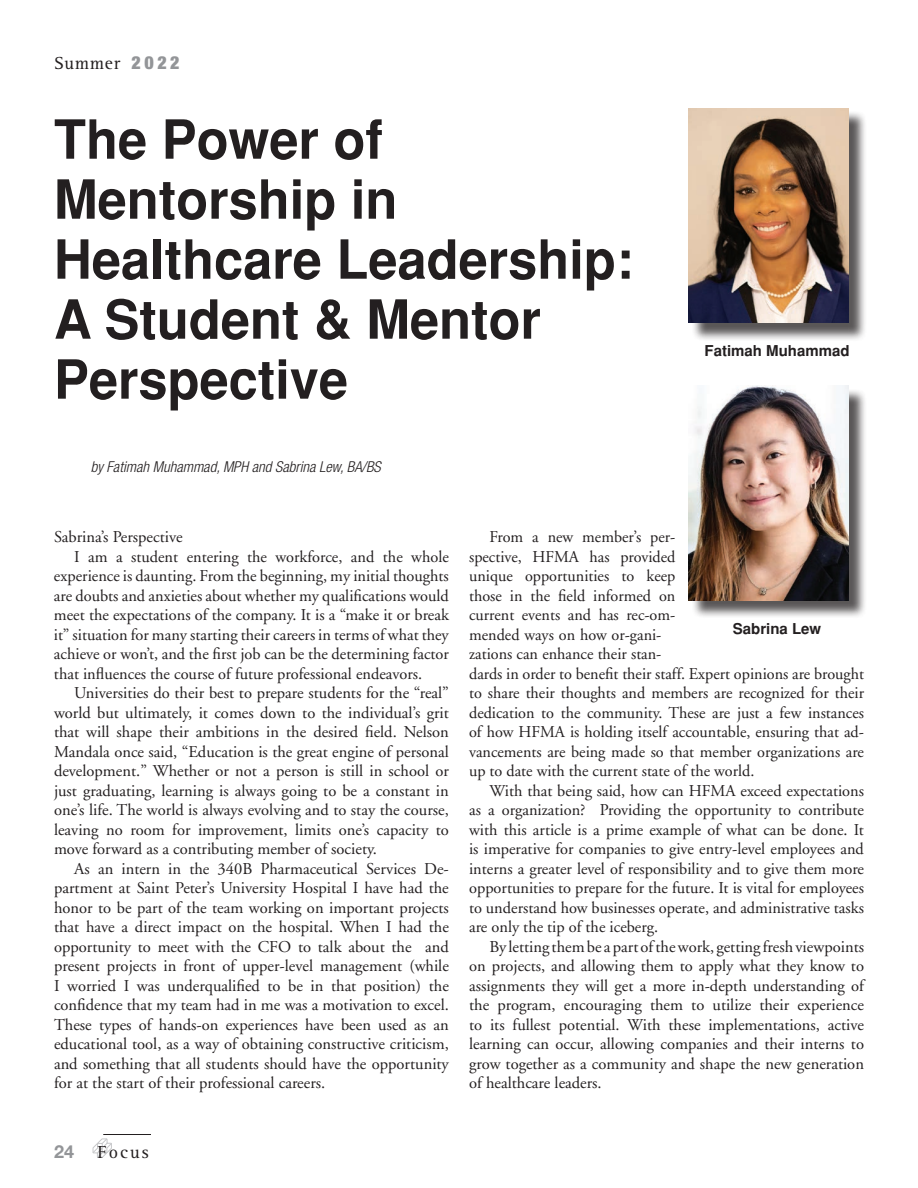
<style>
.page{position:relative;width:918px;height:1188px;background:#fff}
.page>*{position:absolute;margin:0;border:0;box-sizing:border-box;transform-origin:0 0}
.t1{font:700 54px/60px "Helvetica";color:#231f20}
.t2{font:18px "Rotis Serif";letter-spacing:.04em;color:#231f20}
.t3{font:700 18px "Helvetica Neue";color:#939598}
.t4{font:16.5px/19.5px "Adobe Garamond";color:#231f20;text-align:justify}
.t5{font:italic 300 condensed 15px "Helvetica Neue";color:#231f20}
.t6{font:700 15px "Helvetica";color:#231f20}
.s1{font-family:"Helvetica Neue";font-weight:900;font-stretch:condensed;color:#939598}
</style>
<div class="page">
<svg style="left:92px;top:1138px;width:20px;height:20px"></svg>
<hr style="left:103px;top:1134px;width:48px;height:1px;background:#231f20">
<div style="left:691px;top:110px;width:177px;height:231px;background:#231f20;opacity:.75"></div>
<img style="left:689px;top:108px;width:160px;height:215px">
<div style="left:691px;top:388px;width:177px;height:231px;background:#231f20;opacity:.75"></div>
<img style="left:689px;top:386px;width:160px;height:214px">
<p class="t2" style="left:54px;top:52px;width:127px">Summer <span class="s1">2 0 2 2</span></p>
<h1 class="t1" style="left:54px;top:109px;width:581px">The Power of<br>Mentorship in<br>Healthcare Leadership:<br>A Student &amp; Mentor<br>Perspective</h1>
<p class="t5" style="left:91px;top:458px;width:291px">by Fatimah Muhammad, MPH and Sabrina Lew, BA/BS</p>
<p class="t6" style="left:705px;top:342px;width:147px">Fatimah Muhammad</p>
<p class="t4" style="left:54px;top:528px;width:130px">Sabrina’s Perspective</p>
<p class="t4" style="left:74px;top:547px;width:376px">I am a student entering the workforce, and the whole</p>
<p class="t4" style="left:54px;top:567px;width:396px">experience is daunting. From the beginning, my initial thoughts</p>
<p class="t4" style="left:54px;top:586px;width:396px">are doubts and anxieties about whether my qualifications would</p>
<p class="t4" style="left:54px;top:606px;width:396px">meet the expectations of the company. It is a “make it or break</p>
<p class="t4" style="left:54px;top:625px;width:396px">it” situation for many starting their careers in terms of what they</p>
<p class="t4" style="left:54px;top:645px;width:396px">achieve or won’t, and the first job can be the determining factor</p>
<p class="t4" style="left:54px;top:664px;width:370px">that influences the course of future professional endeavors.</p>
<p class="t4" style="left:74px;top:684px;width:376px">Universities do their best to prepare students for the “real”</p>
<p class="t4" style="left:54px;top:703px;width:396px">world but ultimately, it comes down to the individual’s grit</p>
<p class="t4" style="left:54px;top:723px;width:396px">that will shape their ambitions in the desired field. Nelson</p>
<p class="t4" style="left:54px;top:742px;width:396px">Mandala once said, “Education is the great engine of personal</p>
<p class="t4" style="left:54px;top:762px;width:396px">development.” Whether or not a person is still in school or</p>
<p class="t4" style="left:54px;top:781px;width:396px">just graduating, learning is always going to be a constant in</p>
<p class="t4" style="left:54px;top:801px;width:396px">one’s life. The world is always evolving and to stay the course,</p>
<p class="t4" style="left:54px;top:820px;width:396px">leaving no room for improvement, limits one’s capacity to</p>
<p class="t4" style="left:54px;top:840px;width:325px">move forward as a contributing member of society.</p>
<p class="t4" style="left:74px;top:859px;width:376px">As an intern in the 340B Pharmaceutical Services De-</p>
<p class="t4" style="left:54px;top:879px;width:396px">partment at Saint Peter’s University Hospital I have had the</p>
<p class="t4" style="left:54px;top:898px;width:396px">honor to be part of the team working on important projects</p>
<p class="t4" style="left:54px;top:918px;width:396px">that have a direct impact on the hospital. When I had the</p>
<p class="t4" style="left:54px;top:937px;width:396px">opportunity to meet with the CFO to talk about the and</p>
<p class="t4" style="left:54px;top:957px;width:396px">present projects in front of upper-level management (while</p>
<p class="t4" style="left:54px;top:976px;width:396px">I worried I was underqualified to be in that position) the</p>
<p class="t4" style="left:54px;top:996px;width:396px">confidence that my team had in me was a motivation to excel.</p>
<p class="t4" style="left:54px;top:1015px;width:396px">These types of hands-on experiences have been used as an</p>
<p class="t4" style="left:54px;top:1035px;width:396px">educational tool, as a way of obtaining constructive criticism,</p>
<p class="t4" style="left:54px;top:1054px;width:396px">and something that all students should have the opportunity</p>
<p class="t4" style="left:54px;top:1074px;width:273px">for at the start of their professional careers.</p>
<p class="t4" style="left:469px;top:528px;width:396px;text-align:left;text-indent:20px">From a new member’s per-<br>spective, HFMA has provided<br>unique opportunities to keep<br>those in the field informed on<br>current events and has rec-om-<br>mended ways on how or-gani-<br>zations can enhance their stan-<br>dards in order to benefit their staff. Expert opinions are brought to share their thoughts and members are recognized for their dedication to the community. These are just a few instances of how HFMA is holding itself accountable, ensuring that ad&shy;vancements are being made so that member organizations are up to date with the current state of the world.</p>
<p class="t4" style="left:469px;top:781px;width:396px;text-indent:20px">With that being said, how can HFMA exceed expectations as a organization? Providing the opportunity to contribute with this article is a prime example of what can be done. It is imperative for companies to give entry-level employees and interns a greater level of responsibility and to give them more opportunities to prepare for the future. It is vital for employees to understand how businesses operate, and administrative tasks are only the tip of the iceberg.</p>
<p class="t4" style="left:469px;top:937px;width:396px;text-indent:20px">By letting them be a part of the work, getting fresh viewpoints on projects, and allowing them to apply what they know to assignments they will get a more in-depth understanding of the program, encouraging them to utilize their experience to its fullest potential. With these implementations, active learning can occur, allowing companies and their interns to grow together as a community and shape the new generation of healthcare leaders.</p>
<p class="t6" style="left:733px;top:620px;width:90px">Sabrina Lew</p>
<p class="t3" style="left:54px;top:1140px;width:22px">24</p>
<p class="t2" style="left:98px;top:1142px;width:53px">Focus</p>
</div>
